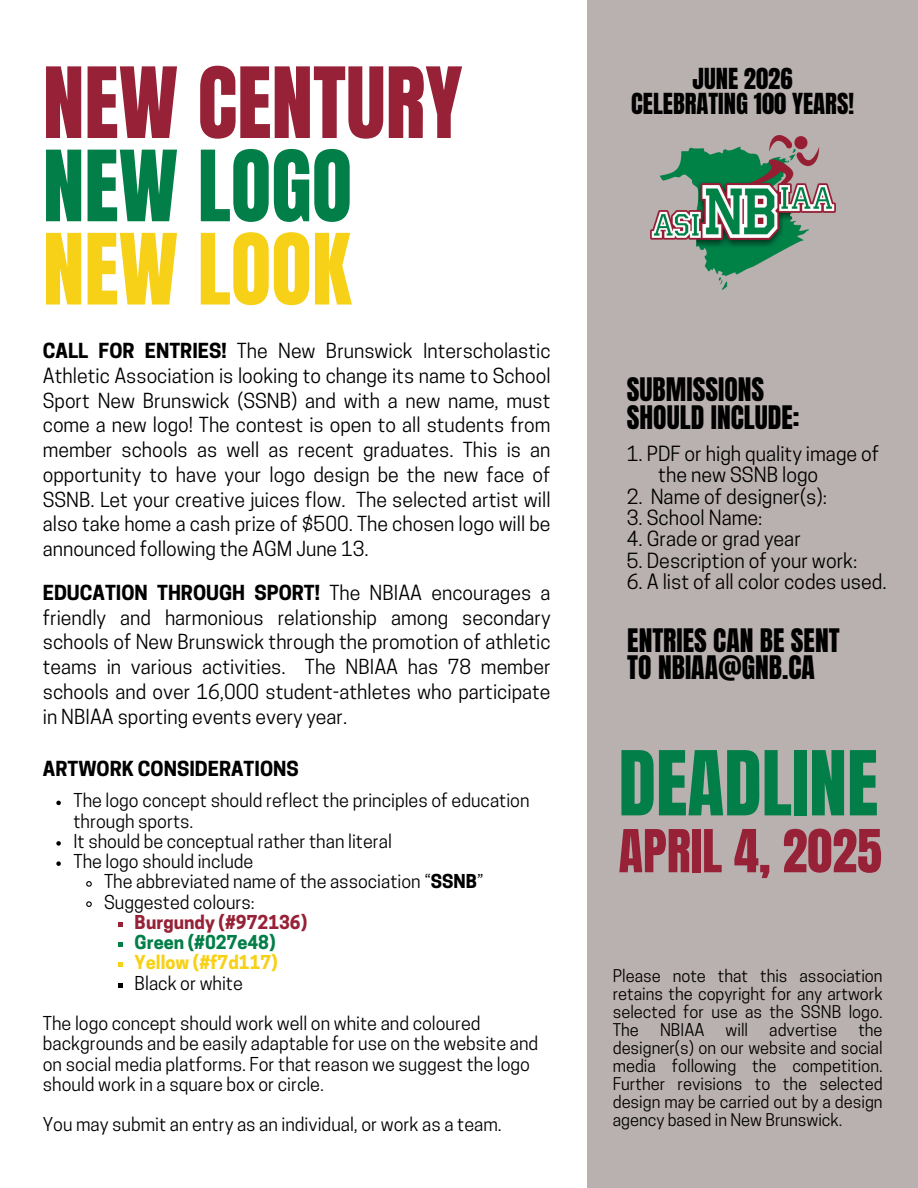
<style>
.page{position:relative;width:918px;height:1188px;background:#fff}
.page>*{position:absolute;margin:0;border:0;box-sizing:border-box;transform-origin:0 0}
.t1{font:83.4px/83.2px "Anton";color:#972136}
.t2{font:76.05px "Anton";color:#027e48}
.t3{font:50.4px "Anton";color:#972136}
.t4{font:27.6px/27.8px "Anton";color:#000}
.t5{font:24.6px/24.6px "Anton";color:#000;text-align:center}
.t6{font:19.65px/21.3px "Cooper Hewitt";color:#000}
.t7{font:19.5px/24.8px "Cooper Hewitt";color:#000;text-align:justify}
.t8{font:700 19.5px "Cooper Hewitt";color:#000}
.t9{font:18px/20.2px "Cooper Hewitt";color:#000}
.t10{font:700 18px "Cooper Hewitt";color:#972136}
.t11{font:700 18px "Cooper Hewitt";color:#f7d117}
.t12{font:700 18px "Cooper Hewitt";color:#027e48}
.t13{font:16.5px/18px "Cooper Hewitt";color:#000;text-align:justify}
.s1{color:#027e48}
.s2{color:#f7d117}
.s3{font-weight:700}
</style>
<div class="page">
<div style="left:587px;top:0;width:331px;height:1188px;background:#b9b1af"></div>
<img style="left:650px;top:135px;width:186px;height:154px">
<svg style="left:56px;top:801px;width:5px;height:4px"></svg>
<svg style="left:56px;top:841px;width:5px;height:5px"></svg>
<svg style="left:56px;top:861px;width:5px;height:5px"></svg>
<svg style="left:86px;top:881px;width:6px;height:6px"></svg>
<svg style="left:86px;top:901px;width:6px;height:6px"></svg>
<svg style="left:118px;top:922px;width:5px;height:5px"></svg>
<svg style="left:118px;top:942px;width:5px;height:5px"></svg>
<svg style="left:118px;top:963px;width:5px;height:4px"></svg>
<svg style="left:118px;top:983px;width:5px;height:4px"></svg>
<h1 class="t1" style="left:43px;top:63px;width:421px">NEW CENTURY<br><span class="s1">NEW LOGO<br></span><span class="s2">NEW LOOK</span></h1>
<h6 class="t7" style="left:43px;top:341px;width:509px"><span class="s3">CALL FOR ENTRIES!</span> The New Brunswick Interscholastic Athletic Association is looking to change its name to School Sport New Brunswick (SSNB) and with a new name, must come a new logo! The contest is open to all students from member schools as well as recent graduates. This is an opportunity to have your logo design be the new face of SSNB. Let your creative juices flow. The selected artist will also take home a cash prize of $500. The chosen logo will be announced following the AGM June 13.</h6>
<p class="t7" style="left:43px;top:583px;width:509px"><span class="s3">EDUCATION THROUGH SPORT!</span> The NBIAA encourages a friendly and harmonious relationship among secondary schools of New Brunswick through the promotion of athletic teams in various activities. The NBIAA has 78 member schools and over 16,000 student-athletes who participate in NBIAA sporting events every year.</p>
<p class="t8" style="left:43px;top:761px;width:257px">ARTWORK CONSIDERATIONS</p>
<p class="t9" style="left:73px;top:793px;width:458px">The logo concept should reflect the principles of education through sports.</p>
<p class="t9" style="left:73px;top:833px;width:320px">It should be conceptual rather than literal</p>
<p class="t9" style="left:73px;top:854px;width:182px">The logo should include</p>
<p class="t9" style="left:104px;top:874px;width:381px">The abbreviated name of the association “<span class="s3">SSNB</span>”</p>
<h6 class="t9" style="left:104px;top:894px;width:152px">Suggested colours:</h6>
<h6 class="t10" style="left:135px;top:915px;width:174px">Burgundy (#972136)</h6>
<h4 class="t12" style="left:135px;top:936px;width:143px">Green (#027e48)</h4>
<p class="t11" style="left:135px;top:956px;width:145px">Yellow (#f7d117)</p>
<h3 class="t9" style="left:135px;top:975px;width:110px">Black or white</h3>
<h6 class="t9" style="left:43px;top:1016px;width:497px">The logo concept should work well on white and coloured backgrounds and be easily adaptable for use on the website and on social media platforms. For that reason we suggest the logo should work in a square box or circle.</h6>
<h3 class="t9" style="left:43px;top:1117px;width:460px">You may submit an entry as an individual, or work as a team.</h3>
<h2 class="t5" style="left:631px;top:67px;width:224px">JUNE 2026<br>CELEBRATING 100 YEARS!</h2>
<p class="t4" style="left:627px;top:376px;width:174px">SUBMISSIONS<br>SHOULD INCLUDE:</p>
<p class="t6" style="left:658px;top:445px;width:223px;text-indent:-31px">1. PDF or high quality image of the new SSNB logo</p>
<p class="t6" style="left:627px;top:488px;width:202px">2. Name of designer(s):</p>
<p class="t6" style="left:627px;top:509px;width:137px">3. School Name:</p>
<p class="t6" style="left:627px;top:531px;width:176px">4. Grade or grad year</p>
<p class="t6" style="left:627px;top:552px;width:232px">5. Description of your work:</p>
<p class="t6" style="left:627px;top:574px;width:261px">6. A list of all color codes used.</p>
<p class="t4" style="left:627px;top:627px;width:214px">ENTRIES CAN BE SENT<br>TO NBIAA@GNB.CA</p>
<p class="t2" style="left:619px;top:729px;width:261px">DEADLINE</p>
<h5 class="t3" style="left:619px;top:815px;width:265px">APRIL 4, 2025</h5>
<h1 class="t13" style="left:613px;top:969px;width:271px">Please note that this association retains the copyright for any artwork selected for use as the SSNB logo.<br>The</h1>
<h1 class="t13" style="left:613px;top:1023px;width:271px;text-indent:246px">the designer(s) on our website and social media following the competition.<br>Further revisions to the selected design may be carried out by a design agency based in New Brunswick.</h1>
<h1 class="t13" style="left:660px;top:1023px;width:46px">NBIAA</h1>
<h1 class="t13" style="left:726px;top:1023px;width:24px">will</h1>
<h1 class="t13" style="left:769px;top:1023px;width:70px">advertise</h1>
</div>
